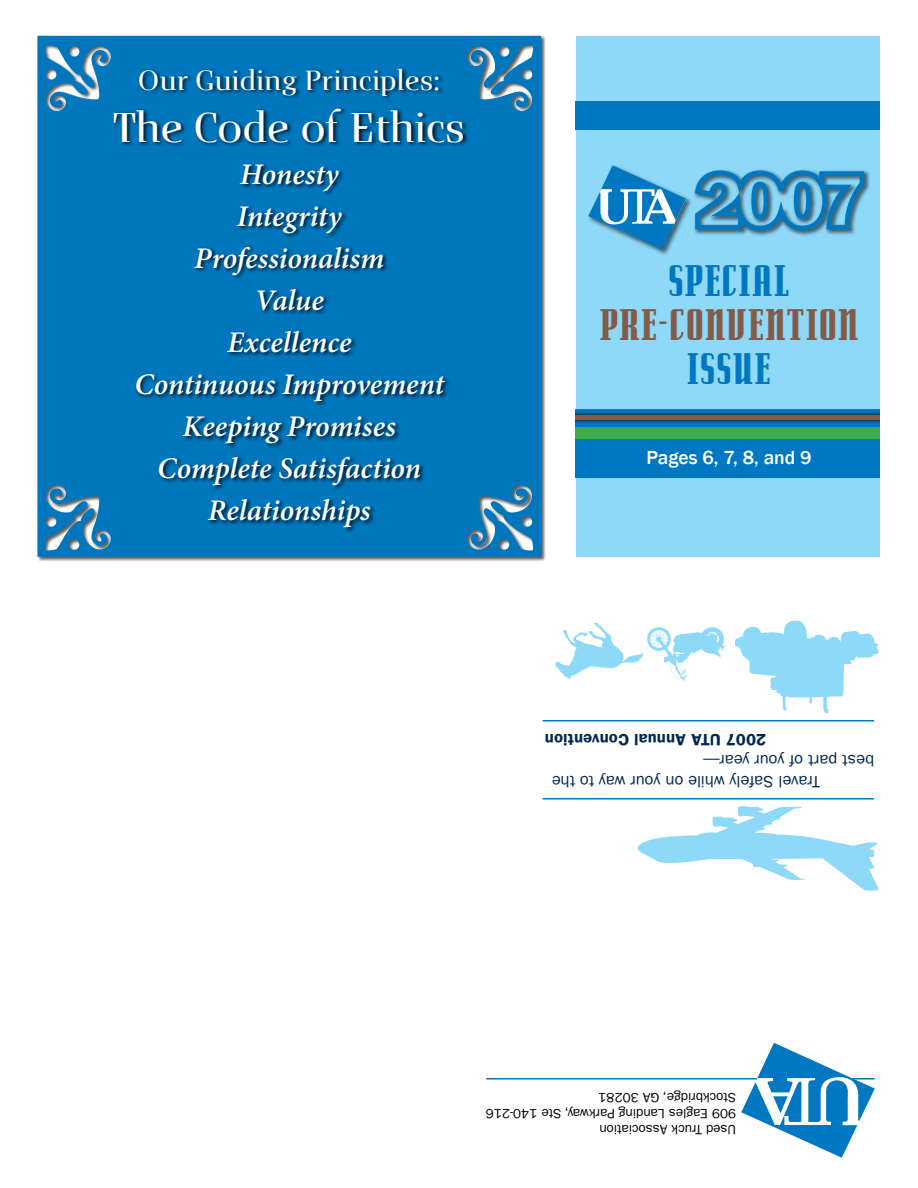
<style>
.page{position:relative;width:918px;height:1188px;background:#fff}
.page>*{position:absolute;margin:0;border:0;box-sizing:border-box;transform-origin:0 0}
.t1{font:46.35px "Senator Ultra";letter-spacing:.025em;color:#825c49}
.t2{font:46.35px "Senator Ultra";letter-spacing:.035em;color:#0078c1}
.t3{font:500 45px "Crane";letter-spacing:-.025em;color:#fff}
.t4{font:italic 600 30px/42px "Minion Pro";letter-spacing:-.005em;color:#fff;text-align:center}
.t5{font:500 30px "Crane";letter-spacing:-.01em;color:#fff}
.t6{font:500 19.5px "Franklin Gothic";color:#fff}
.t7{font:16.5px/21px "Franklin Gothic";color:#00284e}
.t8{font:600 16.5px "Franklin Gothic";letter-spacing:.01em;color:#00284e}
.t9{font:13.5px/16.2px "Franklin Gothic";color:#000}
</style>
<div class="page">
<div style="left:576px;top:36px;width:304px;height:521px;background:#8ed8f8"></div>
<div style="left:576px;top:409px;width:304px;height:69px;background:#0078c1"></div>
<div style="left:576px;top:428px;width:304px;height:11px;background:#41ad49"></div>
<div style="left:576px;top:411px;width:304px;height:13px;background:#000;opacity:.75"></div>
<hr style="left:576px;top:415px;width:304px;height:4px;background:#825c49">
<div style="left:576px;top:101px;width:304px;height:29px;background:#0078c1"></div>
<div style="left:36px;top:34px;width:510px;height:529px;background:#000;opacity:.63"></div>
<svg style="left:37px;top:36px;width:504px;height:521px;background:#0d7abc"></svg>
<hr style="left:486px;top:1078px;width:389px;height:2px;background:#0078c1">
<svg style="left:741px;top:1043px;width:134px;height:115px"></svg>
<hr style="left:543px;top:798px;width:331px;height:2px;background:#0078c1">
<div style="left:112px;top:67px;width:358px;height:467px;background:#000;opacity:.92"></div>
<hr style="left:543px;top:720px;width:331px;height:2px;background:#0078c1">
<svg style="left:638px;top:806px;width:241px;height:85px"></svg>
<svg style="left:555px;top:623px;width:170px;height:58px"></svg>
<svg style="left:735px;top:620px;width:144px;height:93px"></svg>
<div style="left:693px;top:168px;width:179px;height:70px;background:#000;opacity:.55"></div>
<svg style="left:693px;top:168px;width:175px;height:64px"></svg>
<div style="left:586px;top:163px;width:107px;height:93px;background:#000;opacity:.55"></div>
<svg style="left:588px;top:165px;width:98px;height:84px"></svg>
<p class="t5" style="left:138px;top:65px;width:304px">Our Guiding Principles:</p>
<h2 class="t3" style="left:113px;top:105px;width:354px">The Code of Ethics</h2>
<p class="t4" style="left:134px;top:155px;width:311px">Honesty<br>Integrity<br>Professionalism<br>Value<br>Excellence<br>Continuous Improvement<br>Keeping Promises<br>Complete Satisfaction<br>Relationships</p>
<h1 class="t2" style="left:668px;top:258px;width:123px">SPECIAL</h1>
<h1 class="t1" style="left:600px;top:302px;width:260px">PRE-CONVENTION</h1>
<h1 class="t2" style="left:687px;top:345px;width:85px">ISSUE</h1>
<p class="t6" style="left:646px;top:445px;width:167px">Pages 6, 7, 8, and 9</p>
<p class="t8" style="left:766px;top:749px;width:223px;rotate:-180deg">2007 UTA Annual Convention</p>
<p class="t7" style="left:874px;top:792px;width:324px;text-indent:54px;rotate:-180deg">Travel Safely while on your way to the best part of your year—</p>
<p class="t9" style="left:736px;top:1138px;width:252px;rotate:-180deg">Used Truck Association<br>909 Eagles Landing Parkway, Ste 140-216<br>Stockbridge, GA 30281</p>
</div>
